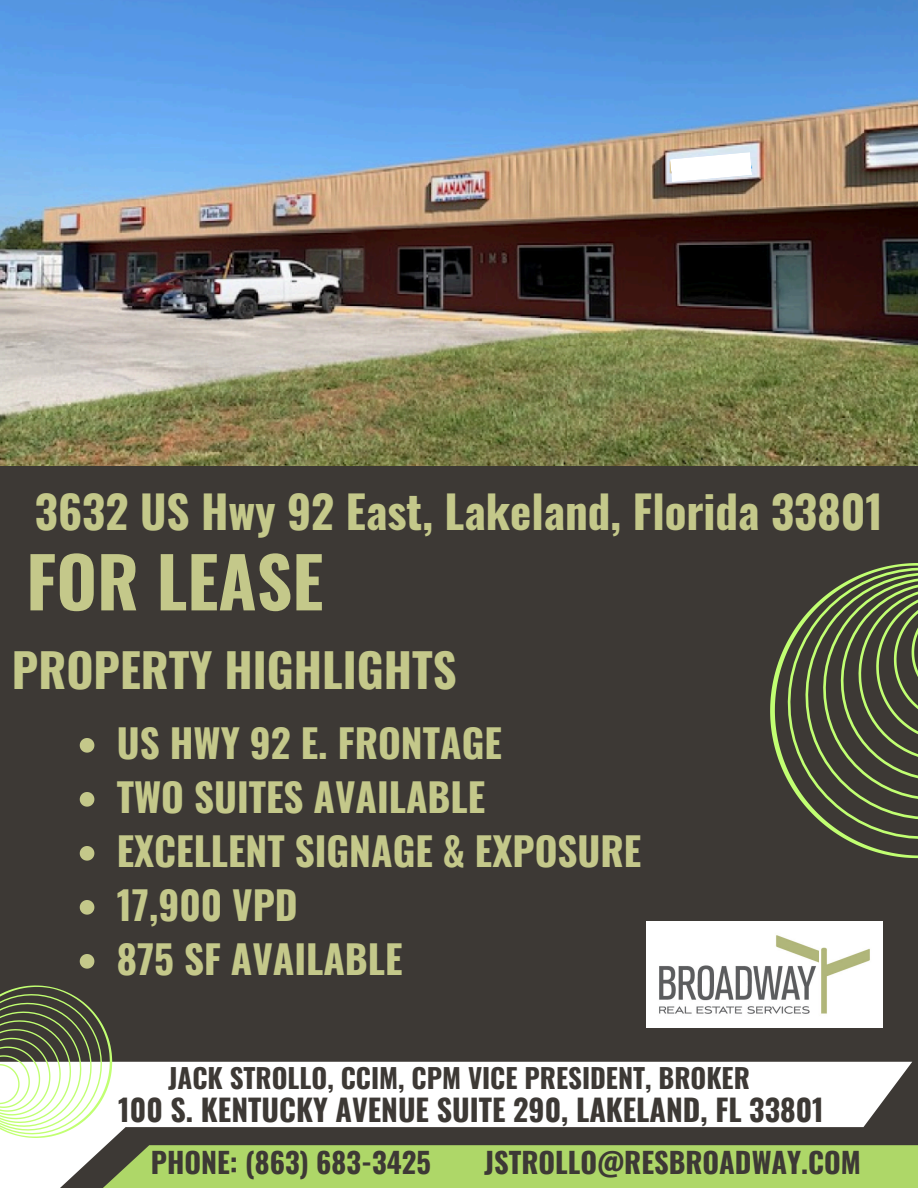
<style>
.page{position:relative;width:918px;height:1188px;background:#3d3935}
.page>*{position:absolute;margin:0;border:0;box-sizing:border-box;transform-origin:0 0}
.t1{font:700 69.45px "Oswald";color:#c4c88a}
.t2{font:700 46.5px "Oswald";color:#c4c88a}
.t3{font:700 45px "Oswald";color:#c4c88a}
.t4{font:700 39px "Oswald";color:#c4c88a}
.t5{font:700 30px "Oswald";color:#3d3935}
.t6{font:700 28.5px "Oswald";color:#3d3935}
.t7{font:700 27px "Oswald";color:#3d3935}
</style>
<div class="page">
<img style="left:0;top:0;width:918px;height:466px">
<img style="left:646px;top:922px;width:237px;height:32px">
<svg style="left:770px;top:563px;width:148px;height:296px"></svg>
<svg style="left:670px;top:152px;width:82px;height:30px;background:#eef0f2"></svg>
<svg style="left:80px;top:738px;width:14px;height:15px"></svg>
<svg style="left:80px;top:792px;width:14px;height:15px"></svg>
<svg style="left:80px;top:846px;width:14px;height:15px"></svg>
<svg style="left:80px;top:900px;width:14px;height:15px"></svg>
<svg style="left:0;top:954px;width:918px;height:234px"></svg>
<p class="t3" style="left:35px;top:476px;width:850px">3632 US Hwy 92 East, Lakeland, Florida 33801</p>
<h3 class="t1" style="left:26px;top:528px;width:299px">FOR LEASE</h3>
<h1 class="t2" style="left:12px;top:633px;width:446px">PROPERTY HIGHLIGHTS</h1>
<p class="t4" style="left:117px;top:713px;width:387px">US HWY 92 E. FRONTAGE</p>
<p class="t4" style="left:117px;top:767px;width:370px">TWO SUITES AVAILABLE</p>
<p class="t4" style="left:117px;top:821px;width:526px">EXCELLENT SIGNAGE &amp; EXPOSURE</p>
<p class="t4" style="left:117px;top:875px;width:183px">17,900 VPD</p>
<p class="t4" style="left:117px;top:929px;width:287px">875 SF AVAILABLE</p>
<h2 class="t7" style="left:168px;top:1057px;width:583px">JACK STROLLO, CCIM, CPM VICE PRESIDENT, BROKER</h2>
<p class="t5" style="left:118px;top:1086px;width:707px">100 S. KENTUCKY AVENUE SUITE 290, LAKELAND, FL 33801</p>
<p class="t6" style="left:484px;top:1140px;width:378px">JSTROLLO@RESBROADWAY.COM</p>
<p class="t6" style="left:151px;top:1140px;width:281px">PHONE: (863) 683-3425</p>
</div>
